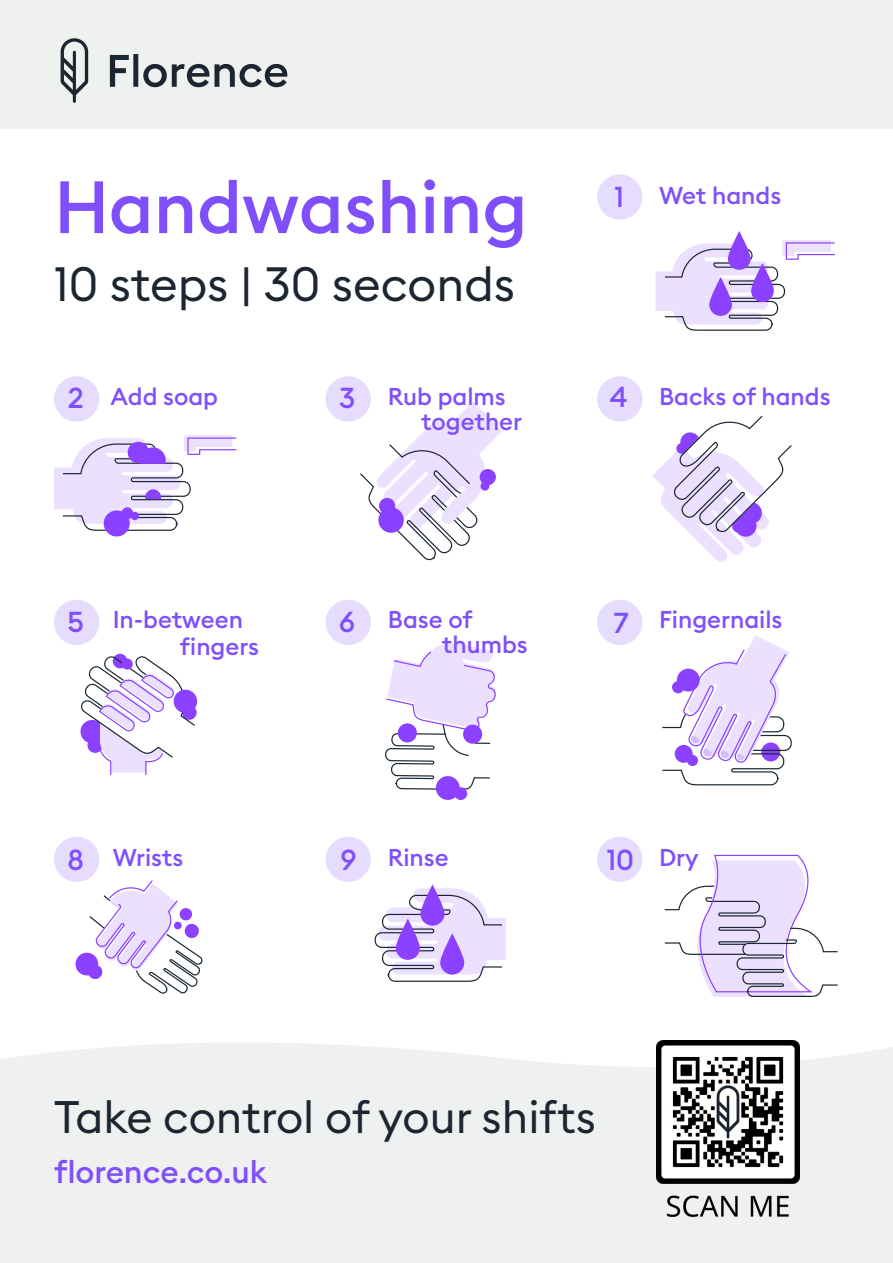
<style>
.page{position:relative;width:893px;height:1263px;background:#fff}
.page>*{position:absolute;margin:0;border:0;box-sizing:border-box;transform-origin:0 0}
.t1{font:500 72.9px "Euclid Square";color:#804ffc}
.t2{font:47.4px "Euclid Square";color:#1d2630}
.t3{font:45px "Euclid Square";color:#1d2630}
.t4{font:500 31.5px "Euclid Square";color:#804ffc}
.t5{font:500 28.5px "Euclid Square";color:#804ffc}
.t6{font:500 24px/25.5px "Euclid Square";color:#804ffc}
.s1{font-size:28.5px}
</style>
<div class="page">
<div style="left:0;top:0;width:893px;height:129px;background:#eff0f0"></div>
<div style="left:0;top:1040px;width:893px;height:223px;background:#eff0f0"></div>
<svg style="left:728px;top:231px;width:23px;height:39px"></svg>
<div style="left:104px;top:510px;width:26px;height:26px;background:#8b41ff;border-radius:50%"></div>
<svg style="left:54px;top:435px;width:183px;height:96px"></svg>
<svg style="left:360px;top:402px;width:142px;height:159px"></svg>
<svg style="left:80px;top:655px;width:116px;height:120px"></svg>
<div style="left:122px;top:658px;width:11px;height:12px;background:#8b41ff;border-radius:50%"></div>
<svg style="left:385px;top:643px;width:111px;height:157px"></svg>
<div style="left:454px;top:787px;width:13px;height:13px;background:#8b41ff;border-radius:50%"></div>
<svg style="left:75px;top:880px;width:128px;height:114px"></svg>
<svg style="left:374px;top:888px;width:132px;height:94px"></svg>
<svg style="left:396px;top:919px;width:24px;height:41px"></svg>
<svg style="left:440px;top:933px;width:24px;height:41px"></svg>
<svg style="left:420px;top:884px;width:24px;height:42px"></svg>
<div style="left:397px;top:723px;width:20px;height:20px;background:#8b41ff;border-radius:50%"></div>
<div style="left:463px;top:724px;width:20px;height:20px;background:#8b41ff;border-radius:50%"></div>
<svg style="left:662px;top:635px;width:130px;height:151px"></svg>
<svg style="left:652px;top:415px;width:140px;height:147px"></svg>
<svg style="left:664px;top:854px;width:174px;height:143px"></svg>
<svg style="left:655px;top:240px;width:180px;height:91px"></svg>
<div style="left:174px;top:690px;width:23px;height:23px;background:#8b41ff;border-radius:50%"></div>
<svg style="left:110px;top:54px;width:177px;height:33px"></svg>
<svg style="left:61px;top:38px;width:27px;height:65px"></svg>
<img style="left:656px;top:1041px;width:144px;height:182px">
<div style="left:597px;top:174px;width:45px;height:46px;background:#e6dcfe;border-radius:50%"></div>
<div style="left:54px;top:376px;width:45px;height:46px;background:#e6dcfe;border-radius:50%"></div>
<div style="left:326px;top:376px;width:45px;height:46px;background:#e6dcfe;border-radius:50%"></div>
<div style="left:597px;top:376px;width:45px;height:46px;background:#e6dcfe;border-radius:50%"></div>
<div style="left:54px;top:837px;width:45px;height:45px;background:#e6dcfe;border-radius:50%"></div>
<div style="left:326px;top:837px;width:45px;height:45px;background:#e6dcfe;border-radius:50%"></div>
<div style="left:597px;top:837px;width:45px;height:45px;background:#e6dcfe;border-radius:50%"></div>
<div style="left:54px;top:600px;width:45px;height:45px;background:#e6dcfe;border-radius:50%"></div>
<div style="left:326px;top:600px;width:45px;height:45px;background:#e6dcfe;border-radius:50%"></div>
<div style="left:597px;top:600px;width:45px;height:45px;background:#e6dcfe;border-radius:50%"></div>
<h1 class="t1" style="left:54px;top:161px;width:475px">Handwashing</h1>
<h2 class="t2" style="left:54px;top:254px;width:463px">10 steps | 30 seconds</h2>
<p class="t5" style="left:614px;top:179px;width:11px">1</p>
<p class="t6" style="left:659px;top:182px;width:124px">Wet hands</p>
<p class="t5" style="left:68px;top:380px;width:17px">2</p>
<p class="t5" style="left:339px;top:380px;width:18px">3</p>
<p class="t5" style="left:610px;top:379px;width:19px">4</p>
<p class="t6" style="left:421px;top:383px;width:102px;text-indent:-33px">Rub palms together</p>
<p class="t6" style="left:659px;top:383px;width:173px">Backs of hands</p>
<p class="t6" style="left:111px;top:383px;width:109px">Add soap</p>
<p class="t6" style="left:442px;top:607px;width:87px;text-indent:-54px">Base of thumbs</p>
<p class="t6" style="left:659px;top:607px;width:125px">Fingernails</p>
<p class="t6" style="left:68px;top:607px;width:177px"><span class="s1">5</span> In-between</p>
<p class="t5" style="left:339px;top:603px;width:18px">6</p>
<p class="t5" style="left:614px;top:604px;width:16px">7</p>
<p class="t6" style="left:180px;top:634px;width:81px">fingers</p>
<p class="t6" style="left:67px;top:845px;width:117px"><span class="s1">8</span> Wrists</p>
<p class="t6" style="left:340px;top:845px;width:110px"><span class="s1">9</span> Rinse</p>
<p class="t6" style="left:607px;top:845px;width:93px"><span class="s1">10</span> Dry</p>
<h3 class="t3" style="left:54px;top:1089px;width:543px">Take control of your shifts</h3>
<h3 class="t4" style="left:54px;top:1151px;width:215px">florence.co.uk</h3>
</div>
